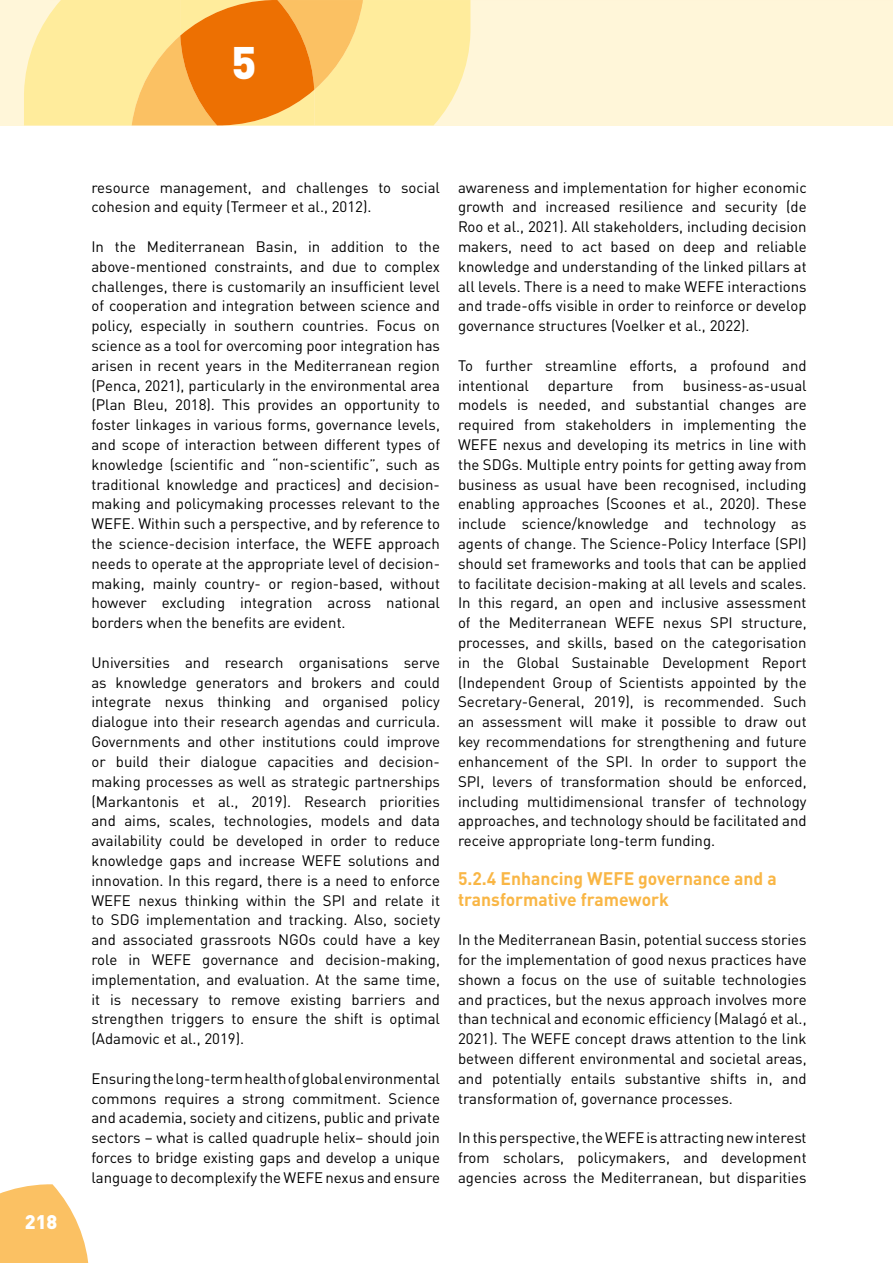
<style>
.page{position:relative;width:893px;height:1263px;background:#fff}
.page>*{position:absolute;margin:0;border:0;box-sizing:border-box;transform-origin:0 0}
.t1{font:900 45px "DIN Pro";color:#fff}
.t2{font:900 19.5px "DIN Pro";color:#fff}
.Section_2{font:700 18px/21.6px "DIN Pro";color:#f9b645}
.t3{font:15px/19.8px "DIN Pro";color:#000;text-align:justify}
</style>
<div class="page">
<div style="left:0;top:0;width:893px;height:126px;background:#fff6d9"></div>
<hr style="left:0;top:0;width:893px;height:1px;background:#fff3cc">
<svg style="left:24px;top:0;width:446px;height:125px;background:#faca74"></svg>
<svg style="left:0;top:1184px;width:89px;height:79px"></svg>
<h1 class="t1" style="left:231px;top:24px;width:27px">5</h1>
<h2 class="t2" style="left:25px;top:1205px;width:34px">218</h2>
<p class="t3" style="left:91px;top:176px;width:350px">resource management, and challenges to social cohesion and equity (Termeer et al., 2012).</p>
<p class="t3" style="left:91px;top:235px;width:350px">In the Mediterranean Basin, in addition to the above-mentioned constraints, and due to complex challenges, there is customarily an insufficient level of cooperation and integration between science and policy, especially in southern countries. Focus on science as a tool for overcoming poor integration has arisen in recent years in the Mediterranean region (Penca, 2021), particularly in the environmental area (Plan Bleu, 2018). This provides an opportunity to foster linkages in various forms, governance levels, and scope of interaction between different types of knowledge (scientific and “non-scientific”, such as traditional knowledge and practices) and decision&shy;making and policymaking processes relevant to the WEFE. Within such a perspective, and by reference to the science-decision interface, the WEFE approach needs to operate at the appropriate level of decision&shy;making, mainly country- or region-based, without however excluding integration across national borders when the benefits are evident.</p>
<p class="t3" style="left:91px;top:651px;width:350px">Universities and research organisations serve as knowledge generators and brokers and could integrate nexus thinking and organised policy dialogue into their research agendas and curricula.<br>Governments and other institutions could improve or build their dialogue capacities and decision&shy;making processes as well as strategic partnerships (Markantonis et al., 2019). Research priorities and aims, scales, technologies, models and data availability could be developed in order to reduce knowledge gaps and increase WEFE solutions and innovation. In this regard, there is a need to enforce WEFE nexus thinking within the SPI and relate it to SDG implementation and tracking. Also, society and associated grassroots NGOs could have a key role in WEFE governance and decision-making, implementation, and evaluation. At the same time, it is necessary to remove existing barriers and strengthen triggers to ensure the shift is optimal (Adamovic et al., 2019).</p>
<p class="t3" style="left:91px;top:1067px;width:350px">Ensuring the long-term health of global environmental commons requires a strong commitment. Science and academia, society and citizens, public and private sectors – what is called quadruple helix– should join forces to bridge existing gaps and develop a unique language to decomplexify the WEFE nexus and ensure</p>
<p class="t3" style="left:458px;top:176px;width:350px">awareness and implementation for higher economic growth and increased resilience and security (de Roo et al., 2021). All stakeholders, including decision makers, need to act based on deep and reliable knowledge and understanding of the linked pillars at all levels. There is a need to make WEFE interactions and trade-offs visible in order to reinforce or develop governance structures (Voelker et al., 2022).</p>
<p class="t3" style="left:458px;top:354px;width:350px">To further streamline efforts, a profound and intentional</p>
<p class="t3" style="left:548px;top:374px;width:67px">departure</p>
<p class="t3" style="left:632px;top:374px;width:33px">from</p>
<p class="t3" style="left:458px;top:374px;width:350px;text-indent:225px">business-as-usual models is needed, and substantial changes are required from stakeholders in implementing the WEFE nexus and developing its metrics in line with the SDGs. Multiple entry points for getting away from business as usual have been recognised, including enabling approaches (Scoones et al., 2020). These include science/knowledge and technology as agents of change. The Science-Policy Interface (SPI) should set frameworks and tools that can be applied to facilitate decision-making at all levels and scales.<br>In this regard, an open and inclusive assessment of the Mediterranean WEFE nexus SPI structure, processes, and skills, based on the categorisation in the Global Sustainable Development Report (Independent Group of Scientists appointed by the Secretary-General, 2019), is recommended. Such an assessment will make it possible to draw out key recommendations for strengthening and future enhancement of the SPI. In order to support the SPI, levers of transformation should be enforced, including multidimensional transfer of technology approaches, and technology should be facilitated and receive appropriate long-term funding.</p>
<p class="Section_2" style="left:458px;top:865px;width:320px">5.2.4 Enhancing WEFE governance and a transformative framework</p>
<p class="t3" style="left:458px;top:928px;width:350px">In the Mediterranean Basin, potential success stories for the implementation of good nexus practices have shown a focus on the use of suitable technologies and practices, but the nexus approach involves more than technical and economic efficiency (Malagó et al., 2021). The WEFE concept draws attention to the link between different environmental and societal areas, and potentially entails substantive shifts in, and transformation of, governance processes.</p>
<p class="t3" style="left:458px;top:1126px;width:350px">In this perspective, the WEFE is attracting new interest from scholars, policymakers, and development agencies across the Mediterranean, but disparities</p>
</div>
